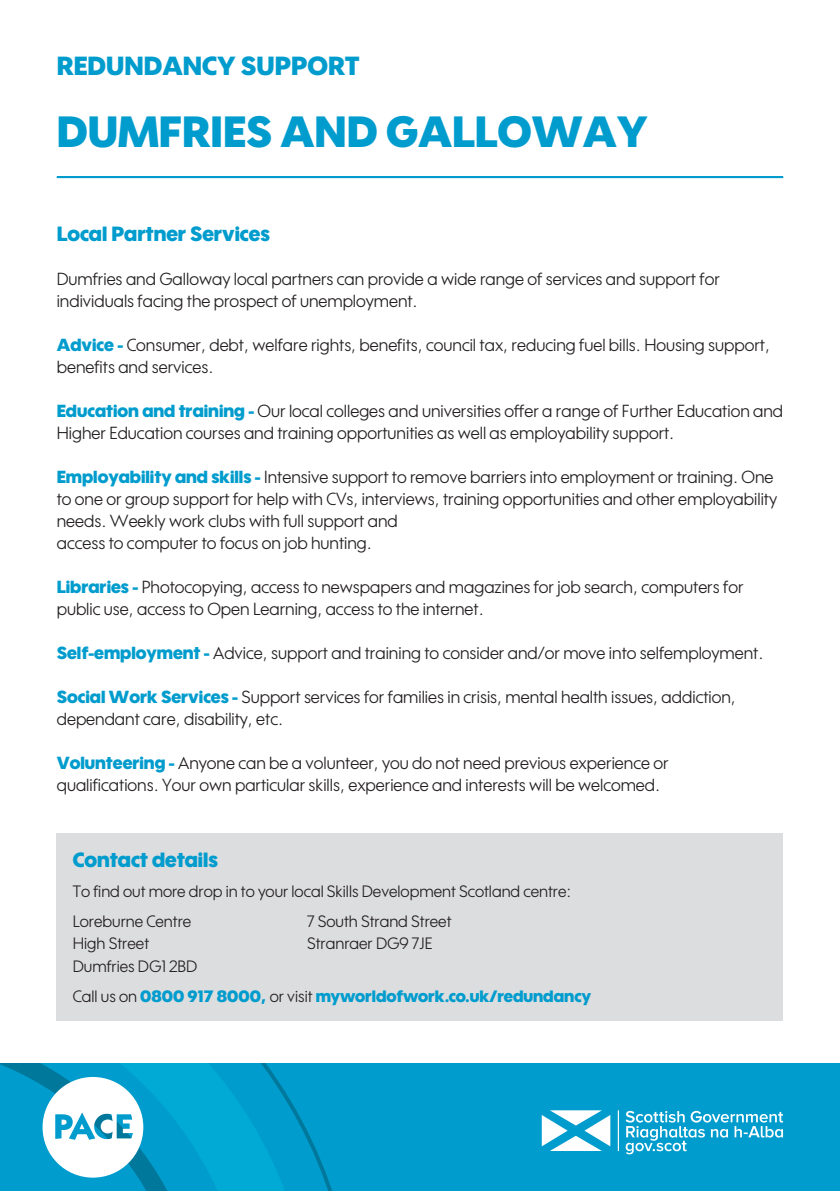
<style>
.page{position:relative;width:840px;height:1191px;background:#fff}
.page>*{position:absolute;margin:0;border:0;box-sizing:border-box;transform-origin:0 0}
.t1{font:900 42.4px "Wes FY";color:#009ccd}
.t2{font:900 25.4px "Wes FY";color:#009ccd}
.Local_Council_Servic{font:900 20px "Wes FY";color:#009ccd}
.Local_Council_Servic-2{font:17px/22px "Wes FY";color:#231f20}
.t3{font:16px "Wes FY";color:#231f20}
.t4{font:900 16px "Wes FY";color:#009ccd}
.s1{font-weight:900;color:#009ccd}
.s2{font-weight:400;color:#231f20}
</style>
<div class="page">
<hr style="left:57px;top:176px;width:725px;height:2px;background:#009ccd">
<div style="left:0;top:1063px;width:839px;height:128px;background:#009ccd"></div>
<svg style="left:312px;top:1141px;width:20px;height:50px"></svg>
<svg style="left:0;top:1063px;width:312px;height:128px"></svg>
<hr style="left:617px;top:1110px;width:1px;height:41px;background:#fff">
<svg style="left:541px;top:1110px;width:69px;height:41px"></svg>
<svg style="left:625px;top:1110px;width:157px;height:44px"></svg>
<div style="left:57px;top:833px;width:725px;height:187px;background:#dcdddf"></div>
<p class="t2" style="left:57px;top:50px;width:304px">REDUNDANCY SUPPORT</p>
<p class="t1" style="left:57px;top:106px;width:592px">DUMFRIES AND GALLOWAY</p>
<p class="Local_Council_Servic" style="left:57px;top:221px;width:214px">Local Partner Services</p>
<p class="Local_Council_Servic-2" style="left:57px;top:268px;width:664px">Dumfries and Galloway local partners can provide a wide range of services and support for individuals facing the prospect of unemployment.</p>
<p class="Local_Council_Servic-2" style="left:57px;top:334px;width:714px"><span class="s1">Advice -</span> Consumer, debt, welfare rights, benefits, council tax, reducing fuel bills. Housing support, benefits and services.</p>
<p class="Local_Council_Servic-2" style="left:57px;top:400px;width:727px"><span class="s1">Education and training -</span> Our local colleges and universities offer a range of Further Education and<br>Higher Education courses and training opportunities as well as employability support.</p>
<p class="Local_Council_Servic-2" style="left:57px;top:466px;width:721px"><span class="s1">Employability and skills -</span> Intensive support to remove barriers into employment or training. One to one or group support for help with CVs, interviews, training opportunities and other employability needs. Weekly work clubs with full support and</p>
<p class="Local_Council_Servic-2" style="left:57px;top:532px;width:316px">access to computer to focus on job hunting.</p>
<p class="Local_Council_Servic-2" style="left:57px;top:576px;width:688px"><span class="s1">Libraries -</span> Photocopying, access to newspapers and magazines for job search, computers for public use, access to Open Learning, access to the internet.</p>
<p class="Local_Council_Servic-2" style="left:57px;top:642px;width:707px"><span class="s1">Self-employment -</span> Advice, support and training to consider and/or move into selfemployment.</p>
<p class="Local_Council_Servic-2" style="left:57px;top:686px;width:680px"><span class="s1">Social Work Services -</span> Support services for families in crisis, mental health issues, addiction, dependant care, disability, etc.</p>
<p class="Local_Council_Servic-2" style="left:57px;top:752px;width:613px"><span class="s1">Volunteering -</span> Anyone can be a volunteer, you do not need previous experience or</p>
<p class="Local_Council_Servic-2" style="left:57px;top:774px;width:604px">qualifications. Your own particular skills, experience and interests will be welcomed.</p>
<p class="Local_Council_Servic" style="left:73px;top:847px;width:147px">Contact details</p>
<p class="t3" style="left:73px;top:881px;width:499px">To find out more drop in to your local Skills Development Scotland centre:</p>
<p class="t3" style="left:73px;top:911px;width:120px">Loreburne Centre</p>
<p class="t3" style="left:307px;top:911px;width:146px">7 South Strand Street</p>
<p class="t3" style="left:73px;top:933px;width:78px">High Street</p>
<p class="t3" style="left:307px;top:933px;width:127px">Stranraer DG9 7JE</p>
<p class="t3" style="left:73px;top:955px;width:126px">Dumfries DG1 2BD</p>
<p class="t4" style="left:73px;top:985px;width:519px"><span class="s2">Call us on</span> 0800 917 8000, <span class="s2">or visit</span> myworldofwork.co.uk/redundancy</p>
</div>
